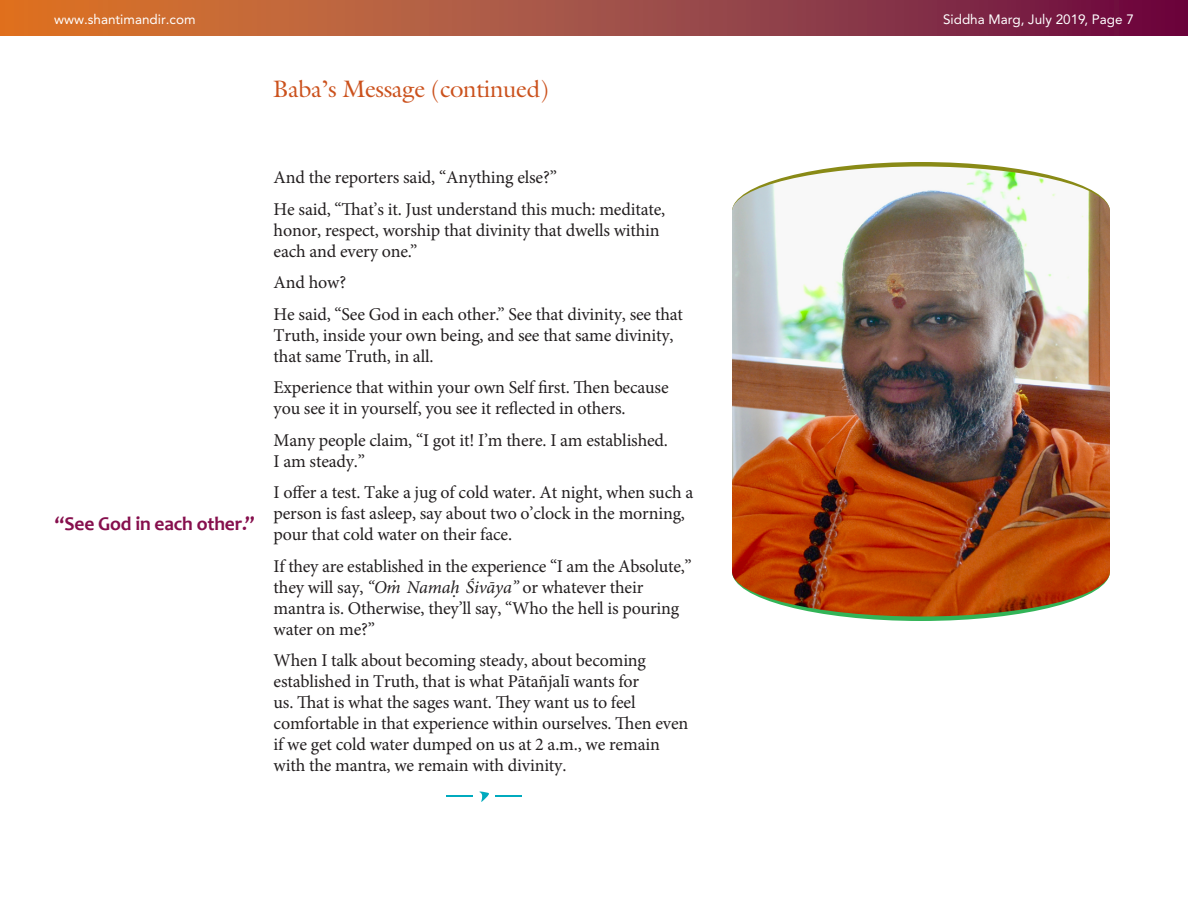
<style>
.page{position:relative;width:1188px;height:918px;background:#fff}
.page>*{position:absolute;margin:0;border:0;box-sizing:border-box;transform-origin:0 0}
.t1{font:200 54px "Helvetica Neue";color:#00aabe}
.t2{font:24px "Galliard";letter-spacing:-.02em;color:#cb511c}
.t3{font:700 19.5px "Candara";letter-spacing:-.01em;color:#860f4d}
.t4{font:18px/21px "Minion Pro";letter-spacing:-.01em;color:#231f20}
.t5{font:13.5px "Avenir";color:#fff}
.s1{font-style:italic}
.s2{font-family:"Trajan Pro";font-weight:400}
</style>
<div class="page">
<svg style="left:0;top:0;width:1188px;height:36px;background:#a34a3f"></svg>
<img style="left:732px;top:256px;width:378px;height:270px">
<img style="left:732px;top:166px;width:378px;height:90px">
<img style="left:732px;top:526px;width:378px;height:90px">
<p class="t5" style="left:54px;top:11px;width:143px">www.shantimandir.com</p>
<p class="t5" style="left:943px;top:11px;width:192px">Siddha Marg, July 2019, Page 7</p>
<p class="t2" style="left:273px;top:74px;width:278px">Baba’s Message (continued)</p>
<p class="t3" style="left:55px;top:511px;width:201px">“See God in each other.”</p>
<p class="t4" style="left:274px;top:167px;width:285px">And the reporters said, “Anything else?”</p>
<p class="t4" style="left:274px;top:198px;width:393px">He said, “That’s it. Just understand this much: meditate, honor, respect, worship that divinity that dwells within each and every one.”</p>
<p class="t4" style="left:274px;top:272px;width:74px">And how?</p>
<p class="t4" style="left:274px;top:303px;width:411px">He said, “See God in each other.” See that divinity, see that<br>Truth, inside your own being, and see that same divinity, that same Truth, in all.</p>
<p class="t4" style="left:274px;top:377px;width:397px">Experience that within your own Self first. Then because you see it in yourself, you see it reflected in others.</p>
<p class="t4" style="left:274px;top:429px;width:396px">Many people claim, “I got it! I’m there. I am established.<br>I am steady.”</p>
<p class="t4" style="left:274px;top:482px;width:421px">I offer a test. Take a jug of cold water. At night, when such a person is fast asleep, say about two o’clock in the morning, pour that cold water on their face.</p>
<p class="t4" style="left:274px;top:555px;width:420px">If they are established in the experience “I am the Absolute,” they will say, <span class="s1">“Om Namah. Śivāya”</span> or whatever their</p>
<p class="t4" style="left:274px;top:561px;width:407px;line-height:31.5px;text-indent:120px"><span class="s1">.<br></span>mantra is. Otherwise, they’ll say, “Who the hell is pouring</p>
<p class="t4" style="left:274px;top:618px;width:103px">water on me?”</p>
<p class="t4" style="left:274px;top:650px;width:416px">When I talk about becoming steady, about becoming established in Truth, that is what Pātañjalī wants for<br>us. That is what the sages want. They want us to feel comfortable in that experience within ourselves. Then even if we get cold water dumped on us at 2 a.m., we remain with the mantra, we remain with divinity.</p>
<p class="t1" style="left:446px;top:749px;width:77px">–<span class="s2">•</span>–</p>
</div>
